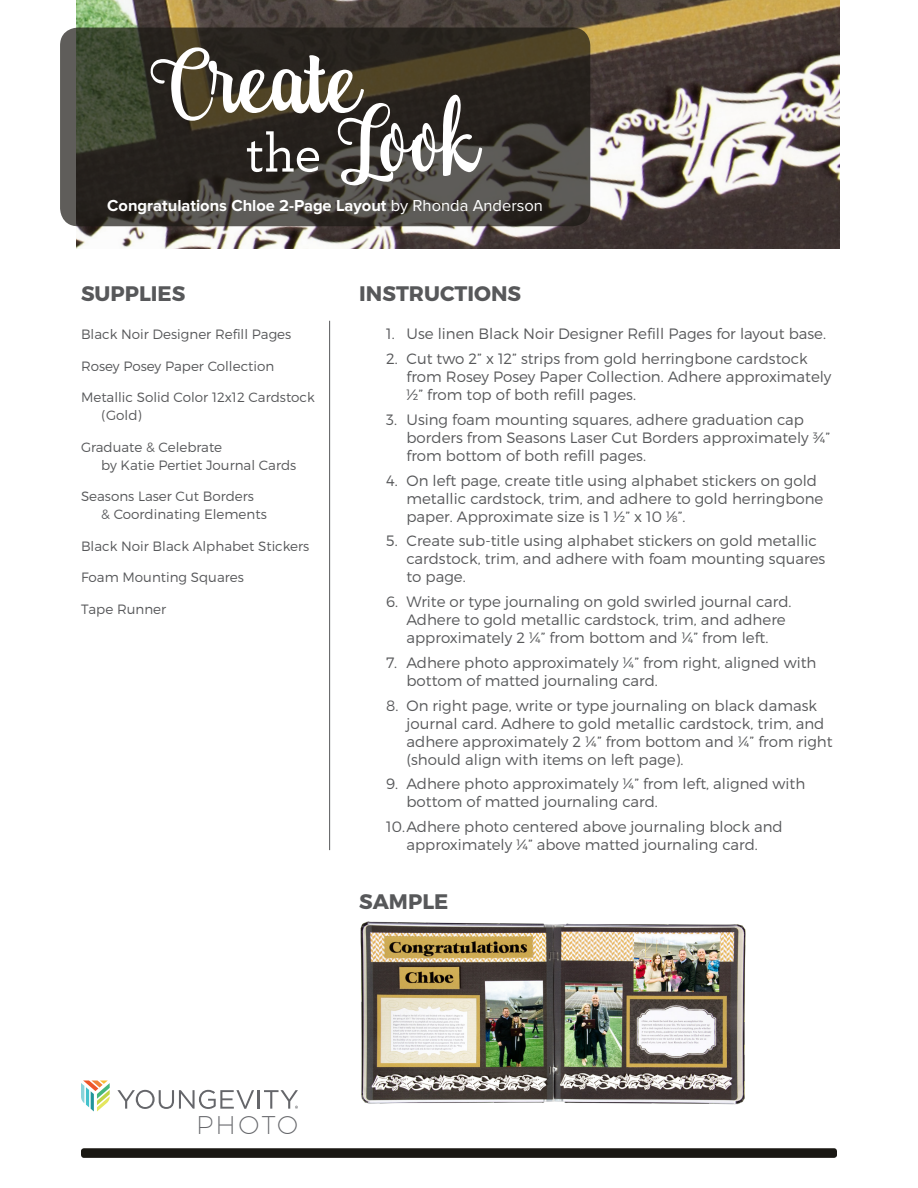
<style>
.page{position:relative;width:918px;height:1188px;background:#fff}
.page>*{position:absolute;margin:0;border:0;box-sizing:border-box;transform-origin:0 0}
.t1{font:85.5px "Antero";color:#fff}
.t2{font:200 25.65px "Montserrat";letter-spacing:.1em;color:#65666a}
.t3{font:700 21px "Montserrat";color:#57585a}
.t4{font:700 16.5px "Proxima Nova";color:#fff}
.t5{font:300 15px/18px "Montserrat";color:#57585a}
.t6{font:300 13.5px/18px "Montserrat";color:#57585a}
.s1{font-family:"Archer";font-weight:500;font-size:55.05px}
.s2{font-weight:400}
</style>
<div class="page">
<img style="left:77px;top:0;width:762px;height:249px">
<div style="left:81px;top:1148px;width:756px;height:10px;background:#1a1813;border-radius:3px"></div>
<svg style="left:81px;top:1080px;width:29px;height:31px"></svg>
<svg style="left:117px;top:1090px;width:181px;height:19px"></svg>
<svg style="left:60px;top:28px;width:530px;height:198px;fill:#2a2620"></svg>
<hr style="left:329px;top:321px;width:1px;height:529px;background:#57585a">
<img style="left:360px;top:921px;width:386px;height:184px">
<h1 class="t1" style="left:166px;top:33px;width:196px">Create</h1>
<h1 class="t1" style="left:246px;top:92px;width:234px"><span class="s1">the</span> Look</h1>
<p class="t4" style="left:107px;top:196px;width:437px">Congratulations Chloe 2-Page Layout <span class="s2">by Rhonda Anderson</span></p>
<p class="t3" style="left:81px;top:276px;width:106px">SUPPLIES</p>
<p class="t6" style="left:81px;top:325px;width:212px">Black Noir Designer Refill Pages</p>
<p class="t6" style="left:81px;top:357px;width:195px">Rosey Posey Paper Collection</p>
<p class="t6" style="left:101px;top:388px;width:215px;text-indent:-20px">Metallic Solid Color 12x12 Cardstock (Gold)</p>
<p class="t6" style="left:101px;top:438px;width:197px;text-indent:-20px">Graduate &amp; Celebrate<br>by Katie Pertiet Journal Cards</p>
<p class="t6" style="left:101px;top:487px;width:167px;text-indent:-20px">Seasons Laser Cut Borders<br>&amp; Coordinating Elements</p>
<p class="t6" style="left:81px;top:537px;width:230px">Black Noir Black Alphabet Stickers</p>
<p class="t6" style="left:81px;top:568px;width:164px">Foam Mounting Squares</p>
<p class="t6" style="left:81px;top:600px;width:87px">Tape Runner</p>
<p class="t3" style="left:359px;top:276px;width:163px">INSTRUCTIONS</p>
<p class="t5" style="left:386px;top:325px;width:441px">1. Use linen Black Noir Designer Refill Pages for layout base.</p>
<p class="t5" style="left:406px;top:350px;width:427px;text-indent:-20px">2. Cut two 2” x 12” strips from gold herringbone cardstock from Rosey Posey Paper Collection. Adhere approximately<br>1/2” from top of both refill pages.</p>
<p class="t5" style="left:406px;top:410px;width:425px;text-indent:-20px">3. Using foam mounting squares, adhere graduation cap borders from Seasons Laser Cut Borders approximately 3/4” from bottom of both refill pages.</p>
<p class="t5" style="left:406px;top:471px;width:418px;text-indent:-20px">4. On left page, create title using alphabet stickers on gold metallic cardstock, trim, and adhere to gold herringbone paper. Approximate size is 1 1/2” x 10 1/8”.</p>
<p class="t5" style="left:406px;top:532px;width:420px;text-indent:-20px">5. Create sub-title using alphabet stickers on gold metallic cardstock, trim, and adhere with foam mounting squares to page.</p>
<p class="t5" style="left:406px;top:593px;width:387px;text-indent:-20px">6. Write or type journaling on gold swirled journal card.<br>Adhere to gold metallic cardstock, trim, and adhere approximately 2 1/4” from bottom and 1/4” from left.</p>
<p class="t5" style="left:406px;top:653px;width:412px;text-indent:-20px">7. Adhere photo approximately 1/4” from right, aligned with bottom of matted journaling card.</p>
<p class="t5" style="left:406px;top:696px;width:428px;text-indent:-20px">8. On right page, write or type journaling on black damask journal card. Adhere to gold metallic cardstock, trim, and adhere approximately 2 1/4” from bottom and 1/4” from right (should align with items on left page).</p>
<p class="t5" style="left:406px;top:775px;width:400px;text-indent:-20px">9. Adhere photo approximately 1/4” from left, aligned with bottom of matted journaling card.</p>
<p class="t5" style="left:386px;top:818px;width:398px;text-align:center">10.Adhere photo centered above journaling block and approximately 1/4” above matted journaling card.</p>
<p class="t3" style="left:359px;top:884px;width:91px">SAMPLE</p>
<h2 class="t2" style="left:196px;top:1105px;width:103px">PHOTO</h2>
</div>
